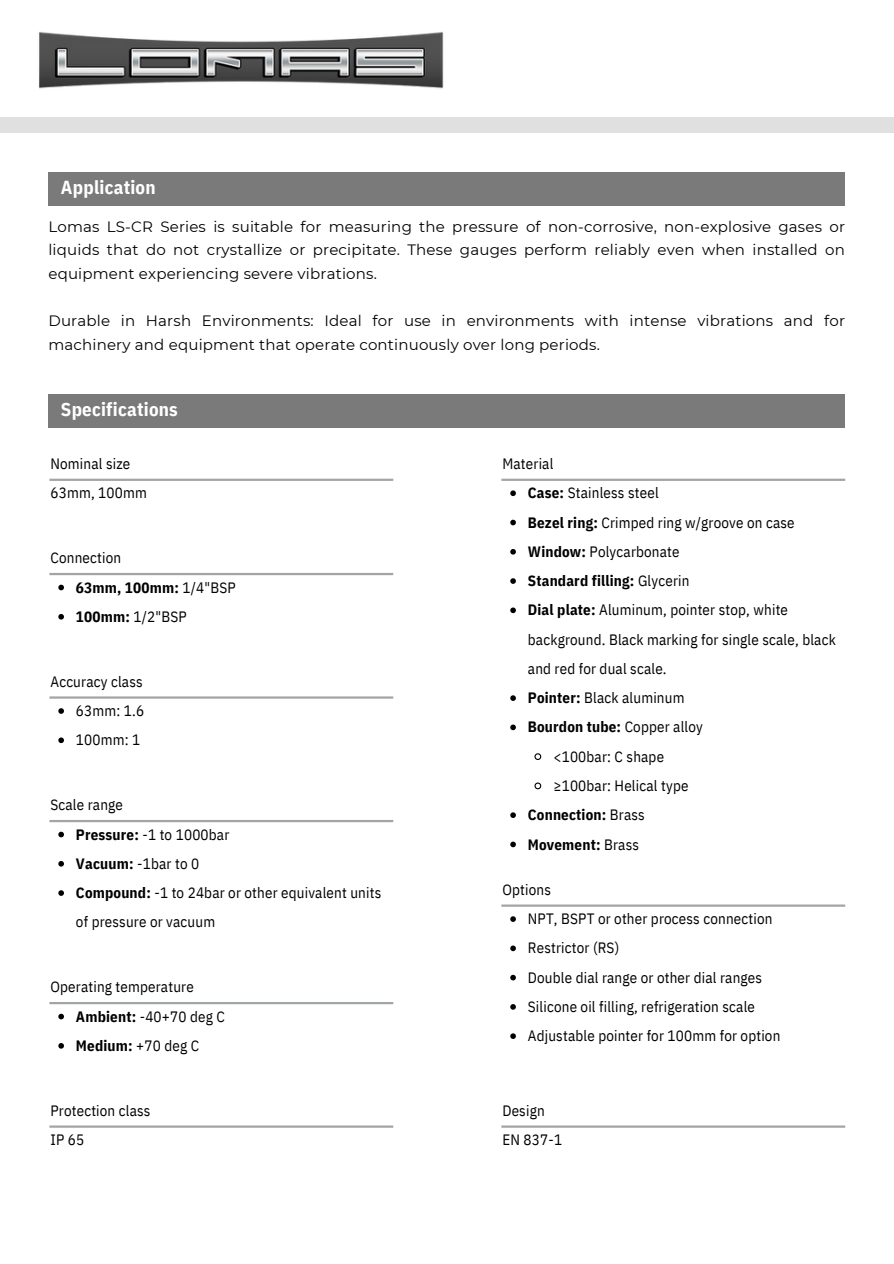
<style>
.page{position:relative;width:894px;height:1264px;background:#fff}
.page>*{position:absolute;margin:0;border:0;box-sizing:border-box;transform-origin:0 0}
.t1{font:700 18.9px "IBM Plex Sans Cond";letter-spacing:.01em;color:#fff}
.t2{font:15px/29.2px "IBM Plex Sans Cond";letter-spacing:.01em;color:#000}
.t3{font:15px/23.7px "Montserrat";letter-spacing:.01em;color:#000;text-align:justify}
.t4{font:700 15px "IBM Plex Sans Cond";letter-spacing:.01em;color:#000}
.s1{font-weight:400}
.s2{font-weight:700}
</style>
<div class="page">
<img style="left:39px;top:31px;width:405px;height:58px">
<div style="left:0;top:117px;width:893px;height:16px;background:#e0e0e0"></div>
<div style="left:48px;top:172px;width:797px;height:33px;background:#7a7a7a"></div>
<div style="left:48px;top:394px;width:797px;height:33px;background:#7a7a7a"></div>
<hr style="left:49px;top:478px;width:344px;height:3px;background:#a2a5a6">
<hr style="left:501px;top:1125px;width:344px;height:2px;background:#a2a5a6">
<hr style="left:49px;top:696px;width:344px;height:2px;background:#a2a5a6">
<svg style="left:58px;top:708px;width:6px;height:5px"></svg>
<svg style="left:58px;top:737px;width:6px;height:6px"></svg>
<hr style="left:49px;top:820px;width:344px;height:2px;background:#a2a5a6">
<svg style="left:58px;top:831px;width:6px;height:6px"></svg>
<svg style="left:58px;top:861px;width:6px;height:5px"></svg>
<svg style="left:58px;top:890px;width:6px;height:5px"></svg>
<hr style="left:49px;top:1001px;width:344px;height:3px;background:#a2a5a6">
<svg style="left:58px;top:1013px;width:6px;height:6px"></svg>
<svg style="left:58px;top:1043px;width:6px;height:5px"></svg>
<hr style="left:49px;top:1125px;width:344px;height:2px;background:#a2a5a6">
<hr style="left:501px;top:478px;width:344px;height:3px;background:#a2a5a6">
<svg style="left:510px;top:490px;width:5px;height:6px"></svg>
<svg style="left:510px;top:519px;width:5px;height:6px"></svg>
<svg style="left:510px;top:549px;width:5px;height:5px"></svg>
<svg style="left:510px;top:578px;width:5px;height:6px"></svg>
<svg style="left:510px;top:607px;width:5px;height:6px"></svg>
<svg style="left:510px;top:695px;width:5px;height:6px"></svg>
<svg style="left:510px;top:724px;width:5px;height:6px"></svg>
<svg style="left:534px;top:753px;width:8px;height:7px"></svg>
<svg style="left:534px;top:782px;width:8px;height:8px"></svg>
<svg style="left:510px;top:812px;width:5px;height:6px"></svg>
<svg style="left:510px;top:841px;width:5px;height:6px"></svg>
<hr style="left:49px;top:573px;width:344px;height:2px;background:#a2a5a6">
<svg style="left:58px;top:584px;width:6px;height:6px"></svg>
<svg style="left:58px;top:614px;width:6px;height:5px"></svg>
<hr style="left:501px;top:904px;width:344px;height:2px;background:#a2a5a6">
<svg style="left:510px;top:916px;width:5px;height:5px"></svg>
<svg style="left:510px;top:945px;width:5px;height:6px"></svg>
<svg style="left:510px;top:974px;width:5px;height:6px"></svg>
<svg style="left:510px;top:1004px;width:5px;height:5px"></svg>
<svg style="left:510px;top:1033px;width:5px;height:5px"></svg>
<h1 class="t1" style="left:61px;top:174px;width:96px">Application</h1>
<p class="t3" style="left:48px;top:214px;width:797px">Lomas LS-CR Series is suitable for measuring the pressure of non-corrosive, non-explosive gases or liquids that do not crystallize or precipitate. These gauges perform reliably even when installed on equipment experiencing severe vibrations.</p>
<p class="t3" style="left:48px;top:309px;width:797px">Durable in Harsh Environments: Ideal for use in environments with intense vibrations and for machinery and equipment that operate continuously over long periods.</p>
<h1 class="t1" style="left:61px;top:396px;width:118px">Specifications</h1>
<p class="t2" style="left:50px;top:449px;width:81px">Nominal size</p>
<p class="t2" style="left:50px;top:478px;width:98px">63mm, 100mm</p>
<p class="t2" style="left:50px;top:543px;width:72px">Connection</p>
<p class="t4" style="left:76px;top:577px;width:161px">63mm, 100mm: <span class="s1">1/4"BSP</span></p>
<p class="t2" style="left:76px;top:601px;width:112px"><span class="s2">100mm:</span> 1/2"BSP</p>
<p class="t2" style="left:50px;top:666px;width:94px">Accuracy class</p>
<p class="t2" style="left:76px;top:695px;width:70px">63mm: 1.6</p>
<p class="t2" style="left:76px;top:725px;width:66px">100mm: 1</p>
<p class="t2" style="left:50px;top:790px;width:74px">Scale range</p>
<p class="t2" style="left:76px;top:819px;width:155px"><span class="s2">Pressure:</span> -1 to 1000bar</p>
<p class="t2" style="left:76px;top:848px;width:125px"><span class="s2">Vacuum:</span> -1bar to 0</p>
<p class="t2" style="left:76px;top:877px;width:307px"><span class="s2">Compound:</span> -1 to 24bar or other equivalent units of pressure or vacuum</p>
<p class="t2" style="left:50px;top:972px;width:145px">Operating temperature</p>
<p class="t2" style="left:76px;top:1001px;width:150px"><span class="s2">Ambient:</span> -40+70 deg C</p>
<p class="t4" style="left:76px;top:1035px;width:125px">Medium: <span class="s1">+70 deg C</span></p>
<p class="t2" style="left:50px;top:1095px;width:101px">Protection class</p>
<p class="t2" style="left:50px;top:1124px;width:35px">IP 65</p>
<p class="t2" style="left:502px;top:449px;width:52px">Material</p>
<p class="t2" style="left:527px;top:478px;width:132px"><span class="s2">Case:</span> Stainless steel</p>
<p class="t2" style="left:527px;top:507px;width:268px"><span class="s2">Bezel ring:</span> Crimped ring w/groove on case</p>
<p class="t2" style="left:527px;top:536px;width:153px"><span class="s2">Window:</span> Polycarbonate</p>
<p class="t4" style="left:527px;top:570px;width:163px">Standard filling: <span class="s1">Glycerin</span></p>
<p class="t2" style="left:527px;top:595px;width:309px"><span class="s2">Dial plate:</span> Aluminum, pointer stop, white background. Black marking for single scale, black and red for dual scale.</p>
<p class="t2" style="left:527px;top:683px;width:158px"><span class="s2">Pointer:</span> Black aluminum</p>
<p class="t4" style="left:527px;top:717px;width:176px">Bourdon tube: <span class="s1">Copper alloy</span></p>
<p class="t2" style="left:553px;top:741px;width:112px">&lt;100bar: C shape</p>
<p class="t2" style="left:553px;top:770px;width:136px">≥100bar: Helical type</p>
<p class="t4" style="left:527px;top:804px;width:118px">Connection: <span class="s1">Brass</span></p>
<p class="t4" style="left:527px;top:834px;width:113px">Movement: <span class="s1">Brass</span></p>
<p class="t2" style="left:502px;top:874px;width:50px">Options</p>
<p class="t2" style="left:527px;top:903px;width:246px">NPT, BSPT or other process connection</p>
<p class="t2" style="left:527px;top:933px;width:93px">Restrictor (RS)</p>
<p class="t2" style="left:527px;top:962px;width:236px">Double dial range or other dial ranges</p>
<p class="t2" style="left:527px;top:991px;width:228px">Silicone oil filling, refrigeration scale</p>
<p class="t2" style="left:527px;top:1020px;width:254px">Adjustable pointer for 100mm for option</p>
<p class="t2" style="left:502px;top:1095px;width:44px">Design</p>
<p class="t2" style="left:502px;top:1124px;width:61px">EN 837-1</p>
</div>
